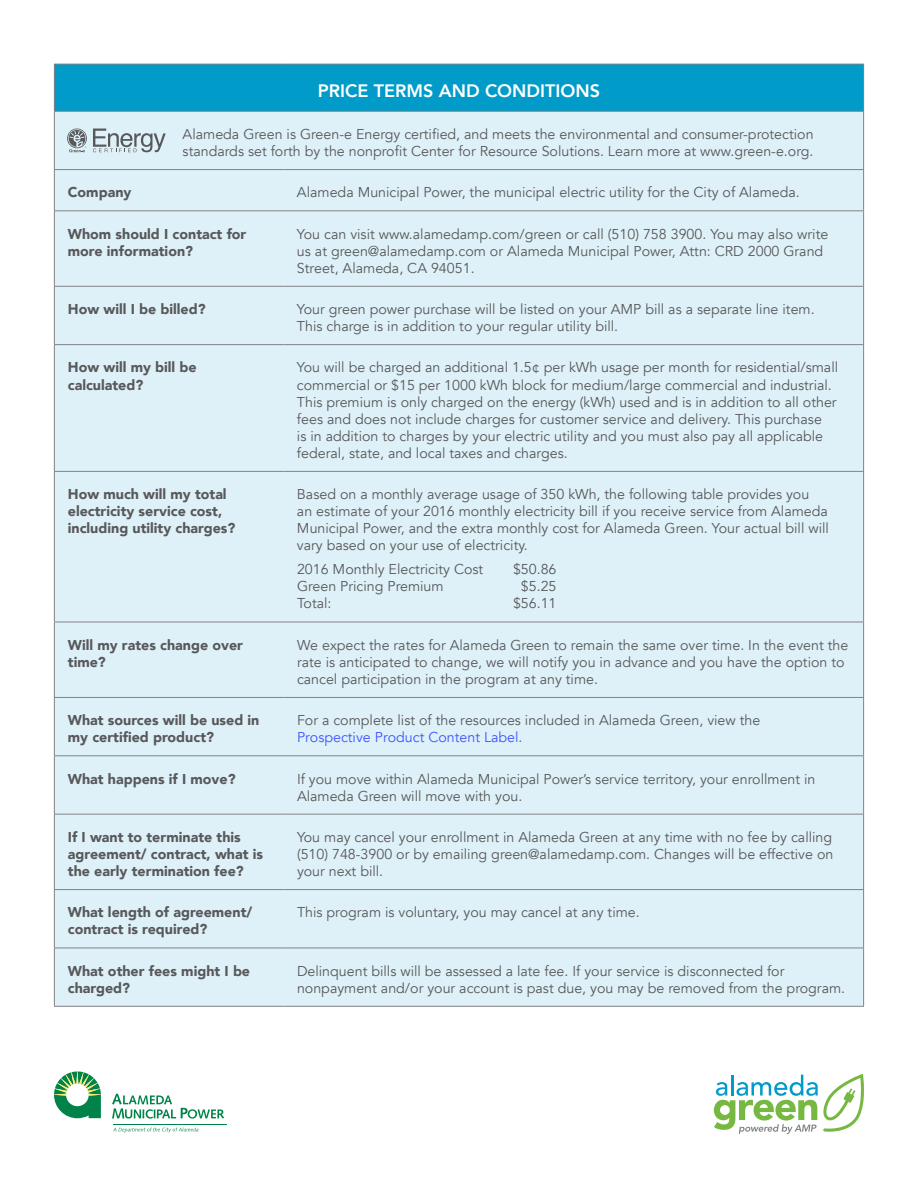
<style>
.page{position:relative;width:918px;height:1188px;background:#fff}
.page>*{position:absolute;margin:0;border:0;box-sizing:border-box;transform-origin:0 0}
.t1{font:800 18px "Avenir";color:#fff}
.t2{font:14.25px/17.1px "Avenir";color:#57585a}
.t3{font:900 14.25px/17.1px "Avenir";color:#57585a}
.s1{color:#4055ff}
</style>
<div class="page">
<div style="left:54px;top:64px;width:810px;height:47px;background:#009bc8"></div>
<div style="left:55px;top:112px;width:808px;height:894px;background:#dff1f8"></div>
<hr style="left:54px;top:112px;width:1px;height:57px;background:#808285">
<hr style="left:863px;top:112px;width:1px;height:57px;background:#808285">
<hr style="left:54px;top:169px;width:230px;height:1px;background:#808285">
<hr style="left:54px;top:170px;width:1px;height:40px;background:#808285">
<hr style="left:284px;top:169px;width:580px;height:1px;background:#808285">
<hr style="left:863px;top:170px;width:1px;height:40px;background:#808285">
<hr style="left:54px;top:210px;width:230px;height:1px;background:#808285">
<hr style="left:54px;top:211px;width:1px;height:75px;background:#808285">
<hr style="left:284px;top:210px;width:580px;height:1px;background:#808285">
<hr style="left:863px;top:211px;width:1px;height:75px;background:#808285">
<hr style="left:54px;top:286px;width:230px;height:1px;background:#808285">
<hr style="left:54px;top:287px;width:1px;height:57px;background:#808285">
<hr style="left:284px;top:286px;width:580px;height:1px;background:#808285">
<hr style="left:863px;top:287px;width:1px;height:57px;background:#808285">
<hr style="left:54px;top:344px;width:230px;height:1px;background:#808285">
<hr style="left:54px;top:345px;width:1px;height:126px;background:#808285">
<hr style="left:284px;top:344px;width:580px;height:1px;background:#808285">
<hr style="left:863px;top:345px;width:1px;height:126px;background:#808285">
<hr style="left:54px;top:471px;width:230px;height:1px;background:#808285">
<hr style="left:54px;top:472px;width:1px;height:150px;background:#808285">
<hr style="left:284px;top:471px;width:580px;height:1px;background:#808285">
<hr style="left:863px;top:472px;width:1px;height:150px;background:#808285">
<hr style="left:54px;top:622px;width:230px;height:1px;background:#808285">
<hr style="left:54px;top:622px;width:1px;height:75px;background:#808285">
<hr style="left:284px;top:622px;width:580px;height:1px;background:#808285">
<hr style="left:863px;top:622px;width:1px;height:75px;background:#808285">
<hr style="left:54px;top:697px;width:230px;height:1px;background:#808285">
<hr style="left:54px;top:698px;width:1px;height:57px;background:#808285">
<hr style="left:284px;top:697px;width:580px;height:1px;background:#808285">
<hr style="left:863px;top:698px;width:1px;height:57px;background:#808285">
<hr style="left:54px;top:755px;width:230px;height:1px;background:#808285">
<hr style="left:54px;top:756px;width:1px;height:58px;background:#808285">
<hr style="left:284px;top:755px;width:580px;height:1px;background:#808285">
<hr style="left:863px;top:756px;width:1px;height:58px;background:#808285">
<hr style="left:54px;top:814px;width:230px;height:1px;background:#808285">
<hr style="left:54px;top:815px;width:1px;height:74px;background:#808285">
<hr style="left:284px;top:814px;width:580px;height:1px;background:#808285">
<hr style="left:863px;top:815px;width:1px;height:74px;background:#808285">
<hr style="left:54px;top:889px;width:230px;height:1px;background:#808285">
<hr style="left:54px;top:890px;width:1px;height:58px;background:#808285">
<hr style="left:284px;top:889px;width:580px;height:1px;background:#808285">
<hr style="left:863px;top:890px;width:1px;height:58px;background:#808285">
<hr style="left:54px;top:948px;width:230px;height:1px;background:#808285">
<hr style="left:54px;top:948px;width:1px;height:58px;background:#808285">
<hr style="left:284px;top:948px;width:580px;height:1px;background:#808285">
<hr style="left:863px;top:948px;width:1px;height:58px;background:#808285">
<hr style="left:54px;top:1006px;width:230px;height:1px;background:#808285">
<hr style="left:284px;top:1006px;width:580px;height:1px;background:#808285">
<hr style="left:54px;top:64px;width:230px;height:1px;background:#808285">
<hr style="left:54px;top:64px;width:1px;height:47px;background:#808285">
<hr style="left:284px;top:64px;width:580px;height:1px;background:#808285">
<hr style="left:863px;top:64px;width:1px;height:47px;background:#808285">
<hr style="left:54px;top:111px;width:230px;height:1px;background:#808285">
<hr style="left:284px;top:111px;width:580px;height:1px;background:#808285">
<svg style="left:67px;top:129px;width:20px;height:23px"></svg>
<svg style="left:93px;top:129px;width:73px;height:23px;background:#b4c1c7"></svg>
<svg style="left:113px;top:1128px;width:85px;height:5px"></svg>
<hr style="left:113px;top:1125px;width:113px;height:1px;background:#008348">
<svg style="left:54px;top:1071px;width:47px;height:47px"></svg>
<svg style="left:112px;top:1094px;width:112px;height:25px"></svg>
<svg style="left:714px;top:1074px;width:150px;height:60px"></svg>
<p class="t1" style="left:318px;top:76px;width:284px">PRICE TERMS AND CONDITIONS</p>
<p class="t2" style="left:183px;top:126px;width:633px">Alameda Green is Green-e Energy certified, and meets the environmental and consumer-protection standards set forth by the nonprofit Center for Resource Solutions. Learn more at www.green-e.org.</p>
<p class="t3" style="left:68px;top:183px;width:65px">Company</p>
<p class="t2" style="left:297px;top:184px;width:504px">Alameda Municipal Power, the municipal electric utility for the City of Alameda.</p>
<p class="t3" style="left:68px;top:225px;width:180px">Whom should I contact for more information?</p>
<p class="t2" style="left:297px;top:225px;width:533px">You can visit www.alamedamp.com/green or call (510) 758 3900. You may also write us at green@alamedamp.com or Alameda Municipal Power, Attn: CRD 2000 Grand<br>Street, Alameda, CA 94051.</p>
<p class="t3" style="left:68px;top:300px;width:139px">How will I be billed?</p>
<p class="t2" style="left:297px;top:301px;width:519px">Your green power purchase will be listed on your AMP bill as a separate line item.<br>This charge is in addition to your regular utility bill.</p>
<p class="t3" style="left:68px;top:359px;width:130px">How will my bill be calculated?</p>
<p class="t2" style="left:297px;top:359px;width:543px">You will be charged an additional 1.5¢ per kWh usage per month for residential/small commercial or $15 per 1000 kWh block for medium/large commercial and industrial.<br>This premium is only charged on the energy (kWh) used and is in addition to all other fees and does not include charges for customer service and delivery. This purchase<br>is in addition to charges by your electric utility and you must also pay all applicable federal, state, and local taxes and charges.</p>
<p class="t3" style="left:68px;top:485px;width:169px">How much will my total electricity service cost, including utility charges?</p>
<p class="t2" style="left:297px;top:486px;width:533px">Based on a monthly average usage of 350 kWh, the following table provides you<br>an estimate of your 2016 monthly electricity bill if you receive service from Alameda Municipal Power, and the extra monthly cost for Alameda Green. Your actual bill will vary based on your use of electricity.</p>
<p class="t2" style="left:297px;top:561px;width:188px">2016 Monthly Electricity Cost</p>
<p class="t2" style="left:513px;top:561px;width:45px">$50.86</p>
<p class="t2" style="left:297px;top:578px;width:148px">Green Pricing Premium</p>
<p class="t2" style="left:521px;top:578px;width:37px">$5.25</p>
<p class="t2" style="left:297px;top:595px;width:36px">Total:</p>
<p class="t2" style="left:513px;top:595px;width:45px">$56.11</p>
<p class="t3" style="left:68px;top:636px;width:177px">Will my rates change over time?</p>
<p class="t2" style="left:297px;top:637px;width:553px">We expect the rates for Alameda Green to remain the same over time. In the event the rate is anticipated to change, we will notify you in advance and you have the option to cancel participation in the program at any time.</p>
<p class="t3" style="left:68px;top:711px;width:193px">What sources will be used in my certified product?</p>
<p class="t2" style="left:297px;top:712px;width:465px">For a complete list of the resources included in Alameda Green, view the<br><span class="s1">Prospective Product Content Label.</span></p>
<p class="t3" style="left:68px;top:770px;width:169px">What happens if I move?</p>
<p class="t2" style="left:297px;top:770px;width:520px">If you move within Alameda Municipal Power’s service territory, your enrollment in<br>Alameda Green will move with you.</p>
<p class="t3" style="left:68px;top:828px;width:197px">If I want to terminate this agreement/ contract, what is the early termination fee?</p>
<p class="t2" style="left:297px;top:829px;width:538px;text-align:justify">You may cancel your enrollment in Alameda Green at any time with no fee by calling (510) 748-3900 or by emailing green@alamedamp.com. Changes will be effective on your next bill.</p>
<p class="t3" style="left:68px;top:903px;width:186px">What length of agreement/ contract is required?</p>
<p class="t2" style="left:297px;top:904px;width:344px">This program is voluntary, you may cancel at any time.</p>
<p class="t3" style="left:68px;top:962px;width:184px">What other fees might I be charged?</p>
<p class="t2" style="left:297px;top:963px;width:550px">Delinquent bills will be assessed a late fee. If your service is disconnected for nonpayment and/or your account is past due, you may be removed from the program.</p>
</div>
